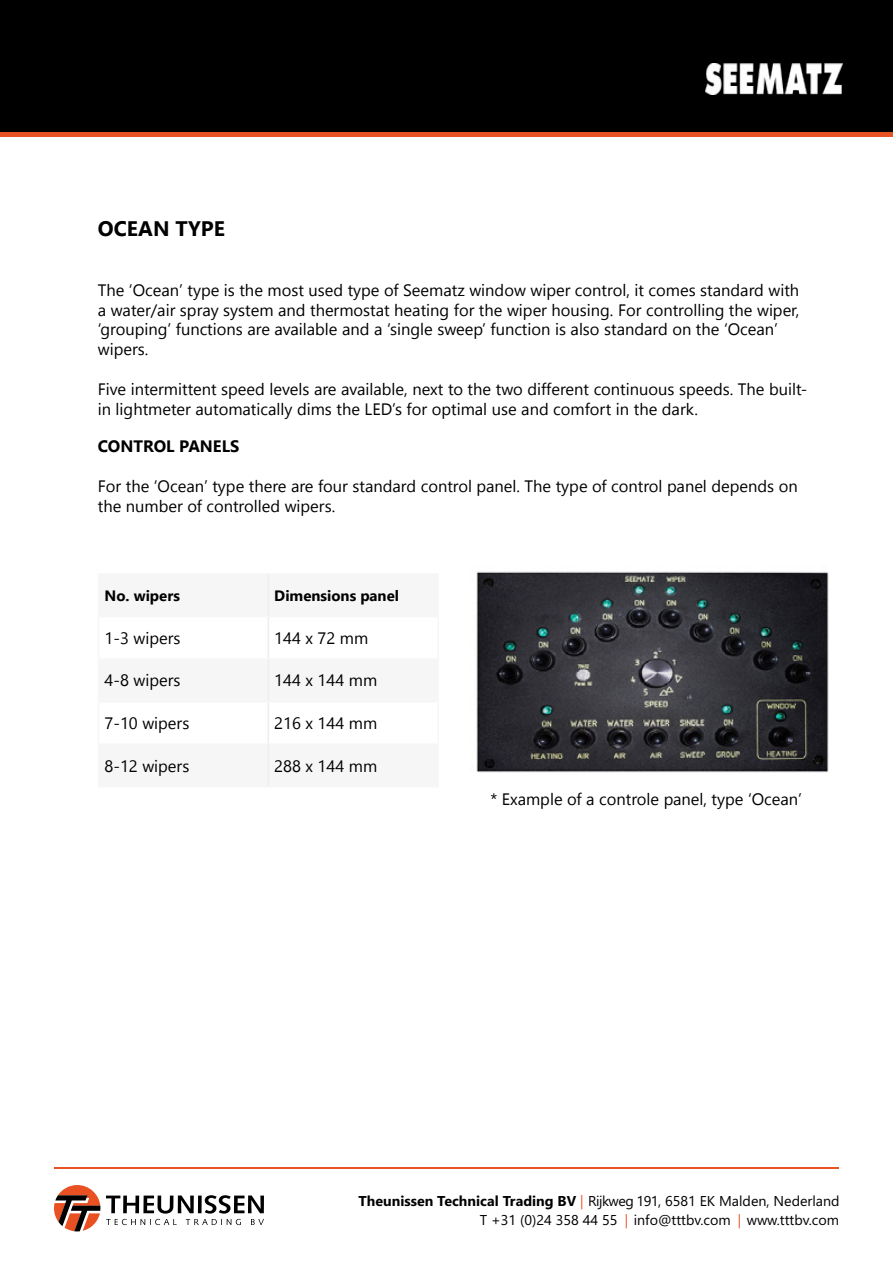
<style>
.page{position:relative;width:893px;height:1263px;background:#fff}
.page>*{position:absolute;margin:0;border:0;box-sizing:border-box;transform-origin:0 0}
.t1{font:700 21px "Leelawadee UI";color:#000}
.t2{font:16.5px/19.8px "Leelawadee UI";color:#000}
.t3{font:700 16.5px "Leelawadee UI";color:#000}
.t4{font:700 15px "Segoe UI";color:#000}
.t5{font:14.25px/19.4px "Leelawadee UI";color:#000;text-align:right}
.s1{font-weight:700}
.s2{color:#e95324}
</style>
<div class="page">
<div style="left:0;top:0;width:893px;height:133px;background:#000"></div>
<hr style="left:54px;top:1167px;width:785px;height:1px;background:#e95223">
<hr style="left:0;top:133px;width:893px;height:4px;background:#e95223">
<svg style="left:54px;top:1185px;width:46px;height:46px"></svg>
<svg style="left:106px;top:1195px;width:158px;height:18px"></svg>
<svg style="left:106px;top:1219px;width:158px;height:6px"></svg>
<img style="left:706px;top:63px;width:137px;height:31px">
<img style="left:476px;top:571px;width:353px;height:202px">
<hr style="left:98px;top:573px;width:170px;height:2px;background:#f6f6f6">
<hr style="left:98px;top:575px;width:1px;height:41px;background:#f6f6f6">
<hr style="left:268px;top:573px;width:171px;height:2px;background:#f6f6f6">
<hr style="left:437px;top:575px;width:2px;height:41px;background:#f6f6f6">
<hr style="left:98px;top:616px;width:170px;height:1px;background:#f6f6f6">
<hr style="left:98px;top:617px;width:1px;height:41px;background:#f6f6f6">
<hr style="left:268px;top:616px;width:171px;height:1px;background:#f6f6f6">
<hr style="left:437px;top:617px;width:2px;height:41px;background:#f6f6f6">
<hr style="left:98px;top:658px;width:170px;height:2px;background:#f6f6f6">
<hr style="left:98px;top:660px;width:1px;height:41px;background:#f6f6f6">
<hr style="left:268px;top:658px;width:171px;height:2px;background:#f6f6f6">
<hr style="left:437px;top:660px;width:2px;height:41px;background:#f6f6f6">
<hr style="left:98px;top:701px;width:170px;height:1px;background:#f6f6f6">
<hr style="left:98px;top:702px;width:1px;height:41px;background:#f6f6f6">
<hr style="left:268px;top:701px;width:171px;height:1px;background:#f6f6f6">
<hr style="left:437px;top:702px;width:2px;height:41px;background:#f6f6f6">
<hr style="left:98px;top:743px;width:170px;height:2px;background:#f6f6f6">
<hr style="left:98px;top:745px;width:1px;height:41px;background:#f6f6f6">
<hr style="left:268px;top:743px;width:171px;height:2px;background:#f6f6f6">
<hr style="left:437px;top:745px;width:2px;height:41px;background:#f6f6f6">
<hr style="left:98px;top:786px;width:170px;height:1px;background:#f6f6f6">
<hr style="left:268px;top:786px;width:171px;height:1px;background:#f6f6f6">
<hr style="left:268px;top:575px;width:1px;height:41px;background:#ededed">
<hr style="left:268px;top:617px;width:1px;height:41px;background:#ededed">
<hr style="left:268px;top:660px;width:1px;height:41px;background:#ededed">
<hr style="left:268px;top:702px;width:1px;height:41px;background:#ededed">
<hr style="left:268px;top:745px;width:1px;height:41px;background:#ededed">
<p class="t1" style="left:98px;top:214px;width:129px">OCEAN TYPE</p>
<p class="t2" style="left:98px;top:279px;width:703px">The ‘Ocean’ type is the most used type of Seematz window wiper control, it comes standard with a water/air spray system and thermostat heating for the wiper housing. For controlling the wiper, ‘grouping’ functions are available and a ‘single sweep’ function is also standard on the ‘Ocean’ wipers.</p>
<p class="t2" style="left:98px;top:378px;width:711px">Five intermittent speed levels are available, next to the two different continuous speeds. The built&shy;in lightmeter automatically dims the LED’s for optimal use and comfort in the dark.</p>
<p class="t3" style="left:98px;top:435px;width:143px">CONTROL PANELS</p>
<p class="t2" style="left:98px;top:475px;width:701px">For the ‘Ocean’ type there are four standard control panel. The type of control panel depends on the number of controlled wipers.</p>
<p class="t4" style="left:105px;top:581px;width:77px">No. wipers</p>
<p class="t4" style="left:274px;top:581px;width:126px">Dimensions panel</p>
<p class="t2" style="left:105px;top:627px;width:78px">1-3 wipers</p>
<p class="t2" style="left:274px;top:627px;width:96px">144 x 72 mm</p>
<p class="t2" style="left:105px;top:670px;width:78px">4-8 wipers</p>
<p class="t2" style="left:274px;top:670px;width:104px">144 x 144 mm</p>
<p class="t2" style="left:105px;top:712px;width:86px">7-10 wipers</p>
<p class="t2" style="left:274px;top:712px;width:104px">216 x 144 mm</p>
<p class="t2" style="left:105px;top:755px;width:86px">8-12 wipers</p>
<p class="t2" style="left:274px;top:755px;width:104px">288 x 144 mm</p>
<p class="t2" style="left:490px;top:788px;width:313px">* Example of a controle panel, type ‘Ocean’</p>
<p class="t5" style="left:359px;top:1190px;width:483px"><span class="s1">Theunissen Technical Trading BV</span> <span class="s2">|</span> Rijkweg 191, 6581 EK Malden, Nederland<br>T +31 (0)24 358 44 55 <span class="s2">|</span> info@tttbv.com <span class="s2">|</span> www.tttbv.com</p>
</div>
